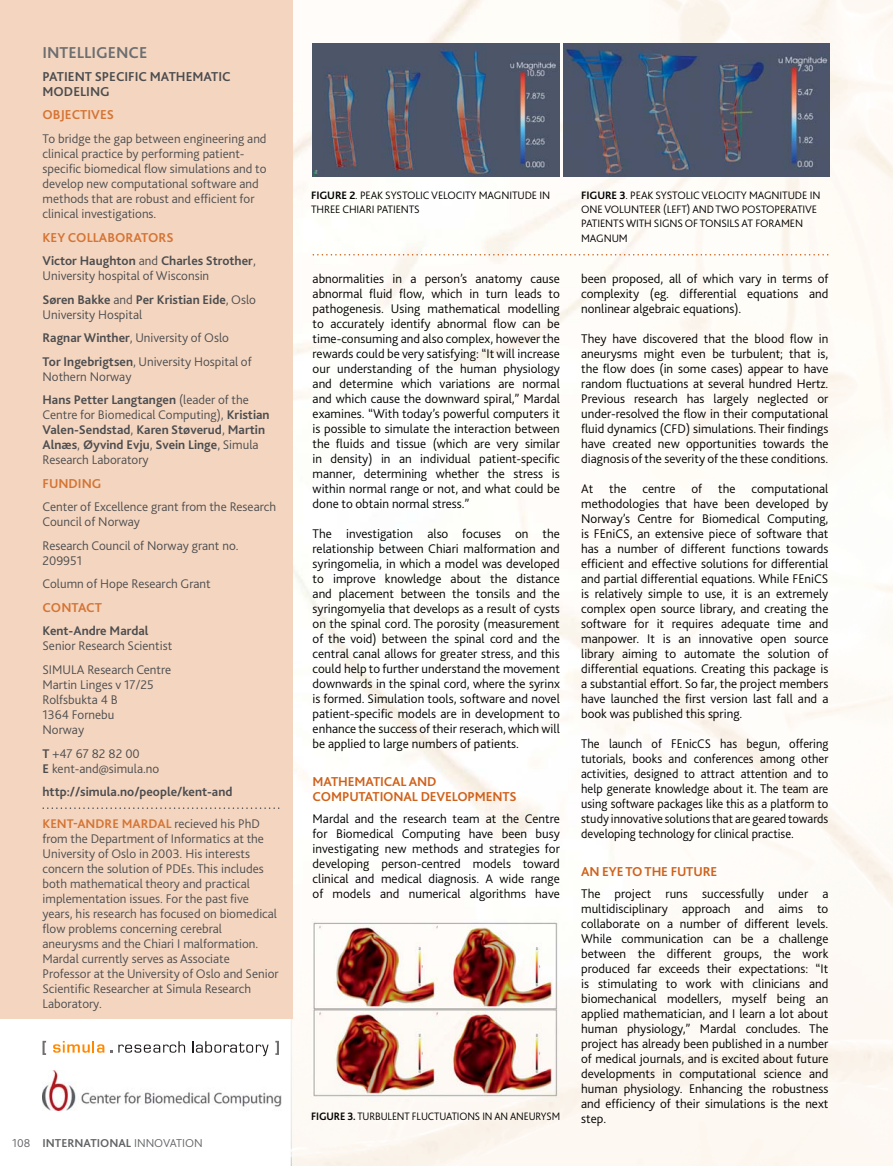
<style>
.page{position:relative;width:893px;height:1166px;background:#fff}
.page>*{position:absolute;margin:0;border:0;box-sizing:border-box;transform-origin:0 0}
.t1{font:700 16.5px "Bliss 2";color:#6d6e71}
.t2{font:700 13.5px/15px "Bliss 2";letter-spacing:-.01em;color:#cf611b}
.t3{font:700 13.5px "Bliss 2";color:#d57434}
.t4{font:700 13.5px/15px "Bliss 2";color:#4d4d4f}
.t5{font:300 13.2px/15px "Bliss 2";color:#000;text-align:justify}
.t6{font:300 13.2px/15px "Bliss 2";color:#4d4d4f}
.t7{font:300 13.2px/15px "Bliss 2";color:#000;text-align:justify;scale:.96 1}
.t8{font:700 13.2px/15px "Bliss 2";color:#4d4d4f}
.t9{font:300 12px "Bliss 2";color:#636466}
.t10{font:300 11.25px/14.2px "Bliss 2";letter-spacing:-.01em;color:#000}
.t11{font:300 11.25px "Bliss 2";letter-spacing:-.01em;color:#000;scale:.95 1}
.s1{font-weight:700}
.s2{font-weight:300}
.s3{font-weight:700;color:#d57434}
</style>
<div class="page">
<img style="left:291px;top:1018px;width:1px;height:147px">
<img style="left:292px;top:0;width:358px;height:970px">
<img style="left:650px;top:0;width:243px;height:1165px">
<div style="left:0;top:0;width:292px;height:1018px;background:#f4d6c0"></div>
<svg style="left:43px;top:807px;width:236px;height:1px"></svg>
<svg style="left:313px;top:254px;width:515px;height:1px"></svg>
<img style="left:312px;top:919px;width:247px;height:181px">
<img style="left:43px;top:1070px;width:238px;height:39px">
<svg style="left:43px;top:1040px;width:3px;height:14px"></svg>
<svg style="left:53px;top:1040px;width:51px;height:12px"></svg>
<svg style="left:275px;top:1040px;width:4px;height:14px"></svg>
<svg style="left:192px;top:1041px;width:77px;height:14px"></svg>
<svg style="left:110px;top:1041px;width:75px;height:11px"></svg>
<img style="left:563px;top:43px;width:266px;height:133px">
<img style="left:313px;top:43px;width:247px;height:133px">
<p class="t1" style="left:43px;top:46px;width:106px">INTELLIGENCE</p>
<p class="t4" style="left:43px;top:70px;width:190px">PATIENT SPECIFIC MATHEMATIC<br>MODELING</p>
<p class="t3" style="left:43px;top:110px;width:73px">OBJECTIVES</p>
<p class="t6" style="left:43px;top:132px;width:226px">To bridge the gap between engineering and clinical practice by performing patient&shy;specific biomedical flow simulations and to develop new computational software and methods that are robust and efficient for clinical investigations.</p>
<p class="t3" style="left:43px;top:232px;width:133px">KEY COLLABORATORS</p>
<p class="t6" style="left:43px;top:254px;width:215px"><span class="s1">Victor Haughton</span> and <span class="s1">Charles Strother</span>,<br>University hospital of Wisconsin</p>
<p class="t6" style="left:43px;top:293px;width:215px"><span class="s1">Søren Bakke</span> and <span class="s1">Per Kristian Eide</span>, Oslo<br>University Hospital</p>
<p class="t6" style="left:43px;top:327px;width:211px;line-height:23.5px"><span class="s1">Ragnar Winther</span>, University of Oslo<br><span class="s1">Tor Ingebrigtsen</span>, University Hospital of</p>
<p class="t6" style="left:43px;top:366px;width:208px;line-height:23.5px">Nothern Norway<br><span class="s1">Hans Petter Langtangen</span> (leader of the</p>
<p class="t8" style="left:43px;top:408px;width:229px"><span class="s2">Centre for Biomedical Computing),</span> Kristian Valen-Sendstad<span class="s2">,</span> Karen Støverud<span class="s2">,</span> Martin Alnæs<span class="s2">,</span> Øyvind Evju<span class="s2">,</span> Svein Linge<span class="s2">, Simula Research Laboratory</span></p>
<p class="t3" style="left:43px;top:478px;width:60px">FUNDING</p>
<p class="t6" style="left:43px;top:500px;width:235px">Center of Excellence grant from the Research<br>Council of Norway</p>
<p class="t6" style="left:43px;top:539px;width:198px">Research Council of Norway grant no.<br>209951</p>
<p class="t6" style="left:43px;top:577px;width:170px">Column of Hope Research Grant</p>
<p class="t3" style="left:43px;top:602px;width:61px">CONTACT</p>
<p class="t6" style="left:43px;top:624px;width:131px"><span class="s1">Kent-Andre Mardal<br></span>Senior Research Scientist</p>
<p class="t6" style="left:43px;top:663px;width:130px">SIMULA Research Centre<br>Martin Linges v 17/25<br>Rolfsbukta 4 B<br>1364 Fornebu<br>Norway</p>
<p class="t6" style="left:43px;top:746px;width:118px"><span class="s1">T</span> +47 67 82 82 00<br><span class="s1">E</span> kent-and@simula.no</p>
<p class="t8" style="left:43px;top:785px;width:191px">http://simula.no/people/kent-and</p>
<p class="t6" style="left:43px;top:817px;width:238px"><span class="s3">KENT-ANDRE MARDAL</span> recieved his PhD from the Department of Informatics at the University of Oslo in 2003. His interests concern the solution of PDEs. This includes both mathematical theory and practical implementation issues. For the past five years, his research has focused on biomedical flow problems concerning cerebral aneurysms and the Chiari I malformation.<br>Mardal currently serves as Associate Professor at the University of Oslo and Senior Scientific Researcher at Simula Research Laboratory.</p>
<p class="t9" style="left:12px;top:1138px;width:192px">108 <span class="s1">INTERNATIONAL</span> INNOVATION</p>
<p class="t10" style="left:311px;top:189px;width:241px"><span class="s1">FIGURE 2</span>. PEAK SYSTOLIC VELOCITY MAGNITUDE IN<br>THREE CHIARI PATIENTS</p>
<p class="t10" style="left:581px;top:189px;width:241px"><span class="s1">FIGURE 3</span>. PEAK SYSTOLIC VELOCITY MAGNITUDE IN ONE VOLUNTEER (LEFT) AND TWO POSTOPERATIVE PATIENTS WITH SIGNS OF TONSILS AT FORAMEN MAGNUM</p>
<p class="t5" style="left:313px;top:272px;width:249px">abnormalities in a person’s anatomy cause abnormal fluid flow, which in turn leads to pathogenesis. Using mathematical modelling to accurately identify abnormal flow can be time-consuming and also complex, however the rewards could be very satisfying: “It will increase our understanding of the human physiology and determine which variations are normal and which cause the downward spiral,” Mardal examines. “With today’s powerful computers it is possible to simulate the interaction between the fluids and tissue (which are very similar in density) in an individual patient-specific manner, determining whether the stress is within normal range or not, and what could be done to obtain normal stress.”</p>
<p class="t5" style="left:313px;top:527px;width:249px">The investigation also focuses on the relationship between Chiari malformation and syringomelia, in which a model was developed to improve knowledge about the distance and placement between the tonsils and the syringomyelia that develops as a result of cysts on the spinal cord. The porosity (measurement of the void) between the spinal cord and the central canal allows for greater stress, and this could help to further understand the movement downwards in the spinal cord, where the syrinx is formed. Simulation tools, software and novel patient-specific models are in development to enhance the success of their reserach, which will be applied to large numbers of patients.</p>
<p class="t2" style="left:313px;top:774px;width:206px">MATHEMATICAL AND<br>COMPUTATIONAL DEVELOPMENTS</p>
<p class="t5" style="left:313px;top:812px;width:249px">Mardal and the research team at the Centre for Biomedical Computing have been busy investigating new methods and strategies for developing person-centred models toward clinical and medical diagnosis. A wide range of models and numerical algorithms have</p>
<p class="t11" style="left:311px;top:1111px;width:264px"><span class="s1">FIGURE 3.</span> TURBULENT FLUCTUATIONS IN AN ANEURYSM</p>
<p class="t5" style="left:581px;top:272px;width:249px">been proposed, all of which vary in terms of complexity (eg. differential equations and nonlinear algebraic equations).</p>
<p class="t5" style="left:581px;top:332px;width:249px">They have discovered that the blood flow in aneurysms might even be turbulent; that is, the flow does (in some cases) appear to have random fluctuations at several hundred Hertz.<br>Previous research has largely neglected or under-resolved the flow in their computational fluid dynamics (CFD) simulations. Their findings have created new opportunities towards the diagnosis of the severity of the these conditions.</p>
<p class="t5" style="left:581px;top:482px;width:249px">At the centre of the computational methodologies that have been developed by Norway’s Centre for Biomedical Computing, is FEniCS, an extensive piece of software that has a number of different functions towards efficient and effective solutions for differential and partial differential equations. While FEniCS is relatively simple to use, it is an extremely complex open source library, and creating the software for it requires adequate time and manpower. It is an innovative open source library aiming to automate the solution of differential equations. Creating this package is a substantial effort. So far, the project members have launched the first version last fall and a book was published this spring.</p>
<p class="t7" style="left:581px;top:737px;width:259px">The launch of FEnicCS has begun, offering tutorials, books and conferences among other activities, designed to attract attention and to help generate knowledge about it. The team are using software packages like this as a platform to study innovative solutions that are geared towards developing technology for clinical practise.</p>
<p class="t2" style="left:581px;top:864px;width:138px">AN EYE TO THE FUTURE</p>
<p class="t5" style="left:581px;top:887px;width:249px">The project runs successfully under a multidisciplinary approach and aims to collaborate on a number of different levels.<br>While communication can be a challenge between the different groups, the work produced far exceeds their expectations: “It is stimulating to work with clinicians and biomechanical modellers, myself being an applied mathematician, and I learn a lot about human physiology,” Mardal concludes. The project has already been published in a number of medical journals, and is excited about future developments in computational science and human physiology. Enhancing the robustness and efficiency of their simulations is the next step.</p>
</div>
